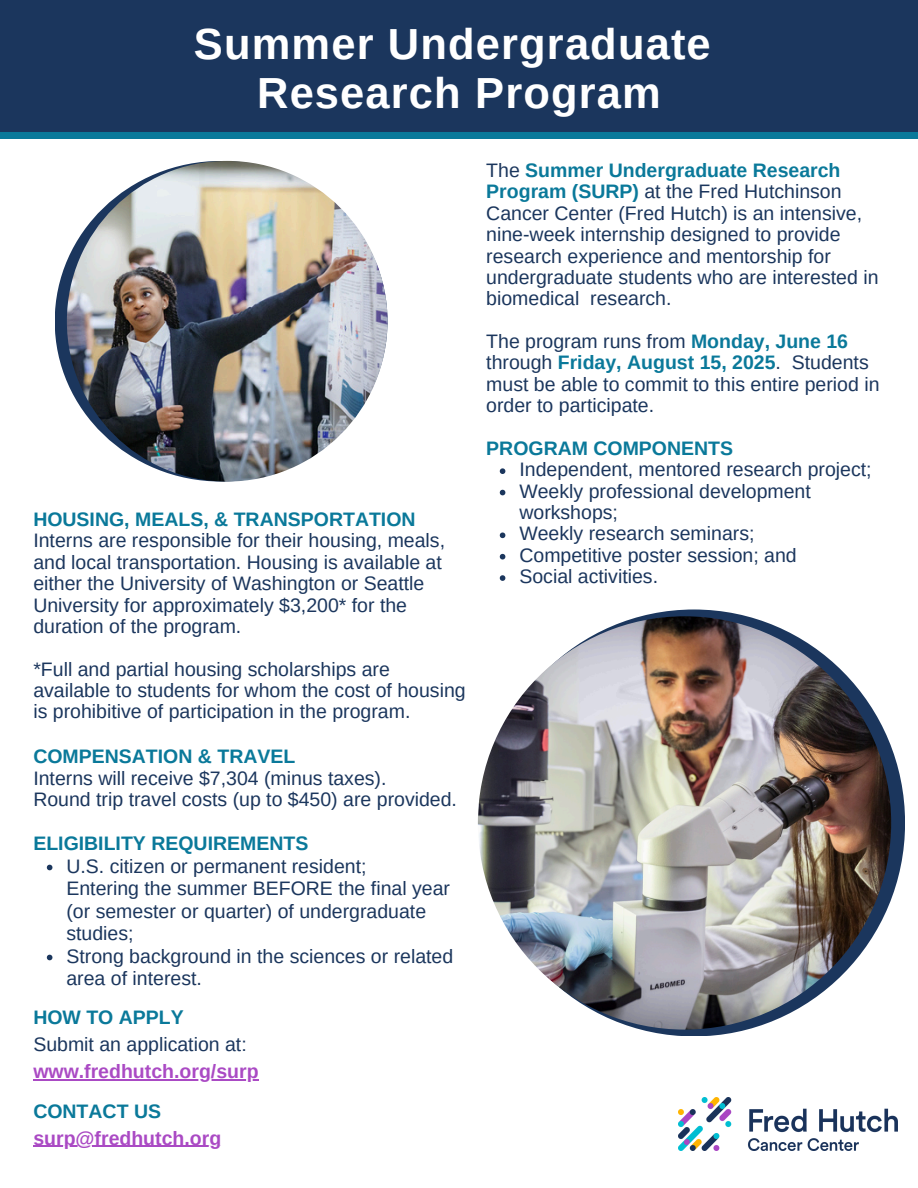
<style>
.page{position:relative;width:918px;height:1188px;background:#fff}
.page>*{position:absolute;margin:0;border:0;box-sizing:border-box;transform-origin:0 0}
.t1{font:700 43.5px/48.3px "Arimo";letter-spacing:.025em;color:#fff;text-align:center}
.t2{font:19.5px/21.3px "Arimo";color:#1b365d}
.t3{font:700 19.5px "Arimo";color:#0a799a}
.t4{font:700 19.5px "Arimo";color:#aa4ac4}
.s1{font-weight:700;color:#0a799a}
</style>
<div class="page">
<div style="left:483px;top:609px;width:422px;height:427px;background:#1b365d;border-radius:50%"></div>
<img style="left:478px;top:616px;width:413px;height:414px;border-radius:50%">
<div style="left:55px;top:161px;width:333px;height:321px;background:#1b365d;border-radius:50%"></div>
<img style="left:67px;top:161px;width:321px;height:321px;border-radius:50%">
<div style="left:0;top:0;width:918px;height:134px;background:#1b365d"></div>
<img style="left:679px;top:1098px;width:218px;height:53px">
<svg style="left:500px;top:468px;width:5px;height:6px"></svg>
<svg style="left:500px;top:490px;width:5px;height:5px"></svg>
<svg style="left:500px;top:533px;width:5px;height:5px"></svg>
<svg style="left:500px;top:554px;width:5px;height:6px"></svg>
<svg style="left:500px;top:575px;width:5px;height:6px"></svg>
<hr style="left:33px;top:1146px;width:188px;height:1px;background:#aa4ac4">
<div style="left:0;top:132px;width:918px;height:6px;background:#0a799a"></div>
<svg style="left:47px;top:865px;width:5px;height:5px"></svg>
<svg style="left:47px;top:955px;width:5px;height:5px"></svg>
<hr style="left:33px;top:1079px;width:226px;height:1px;background:#aa4ac4">
<p class="t1" style="left:194px;top:20px;width:518px">Summer Undergraduate<br>Research Program</p>
<p class="t3" style="left:33px;top:508px;width:384px">HOUSING, MEALS, &amp; TRANSPORTATION</p>
<p class="t2" style="left:33px;top:530px;width:413px">Interns are responsible for their housing, meals, and local transportation. Housing is available at either the University of Washington or Seattle University for approximately $3,200* for the duration of the program.</p>
<p class="t2" style="left:33px;top:658px;width:434px">*Full and partial housing scholarships are available to students for whom the cost of housing is prohibitive of participation in the program.</p>
<p class="t3" style="left:33px;top:746px;width:264px">COMPENSATION &amp; TRAVEL</p>
<p class="t2" style="left:33px;top:767px;width:425px">Interns will receive $7,304 (minus taxes).<br>Round trip travel costs (up to $450) are provided.</p>
<p class="t3" style="left:33px;top:832px;width:277px">ELIGIBILITY REQUIREMENTS</p>
<p class="t2" style="left:66px;top:855px;width:388px;line-height:22.5px">U.S. citizen or permanent resident;<br>Entering the summer BEFORE the final year (or semester or quarter) of undergraduate studies;<br>Strong background in the sciences or related area of interest.</p>
<p class="t3" style="left:33px;top:1007px;width:152px">HOW TO APPLY</p>
<p class="t2" style="left:33px;top:1034px;width:215px">Submit an application at:</p>
<p class="t4" style="left:33px;top:1061px;width:227px">www.fredhutch.org/surp</p>
<p class="t3" style="left:33px;top:1100px;width:129px">CONTACT US</p>
<h3 class="t4" style="left:33px;top:1127px;width:189px">surp@fredhutch.org</h3>
<p class="t2" style="left:486px;top:160px;width:394px">The <span class="s1">Summer Undergraduate Research Program (SURP)</span> at the Fred Hutchinson Cancer Center (Fred Hutch) is an intensive, nine-week internship designed to provide research experience and mentorship for undergraduate students who are interested in biomedical research.</p>
<p class="t2" style="left:486px;top:331px;width:395px">The program runs from <span class="s1">Monday, June 16 </span>through <span class="s1">Friday, August 15, 2025</span>. Students must be able to commit to this entire period in order to participate.</p>
<p class="t3" style="left:486px;top:437px;width:248px">PROGRAM COMPONENTS</p>
<h2 class="t2" style="left:519px;top:459px;width:354px">Independent, mentored research project;</h2>
<p class="t2" style="left:519px;top:480px;width:293px">Weekly professional development workshops;</p>
<p class="t2" style="left:519px;top:523px;width:237px">Weekly research seminars;</p>
<p class="t2" style="left:519px;top:544px;width:279px">Competitive poster session; and</p>
<p class="t2" style="left:519px;top:566px;width:140px">Social activities.</p>
</div>
